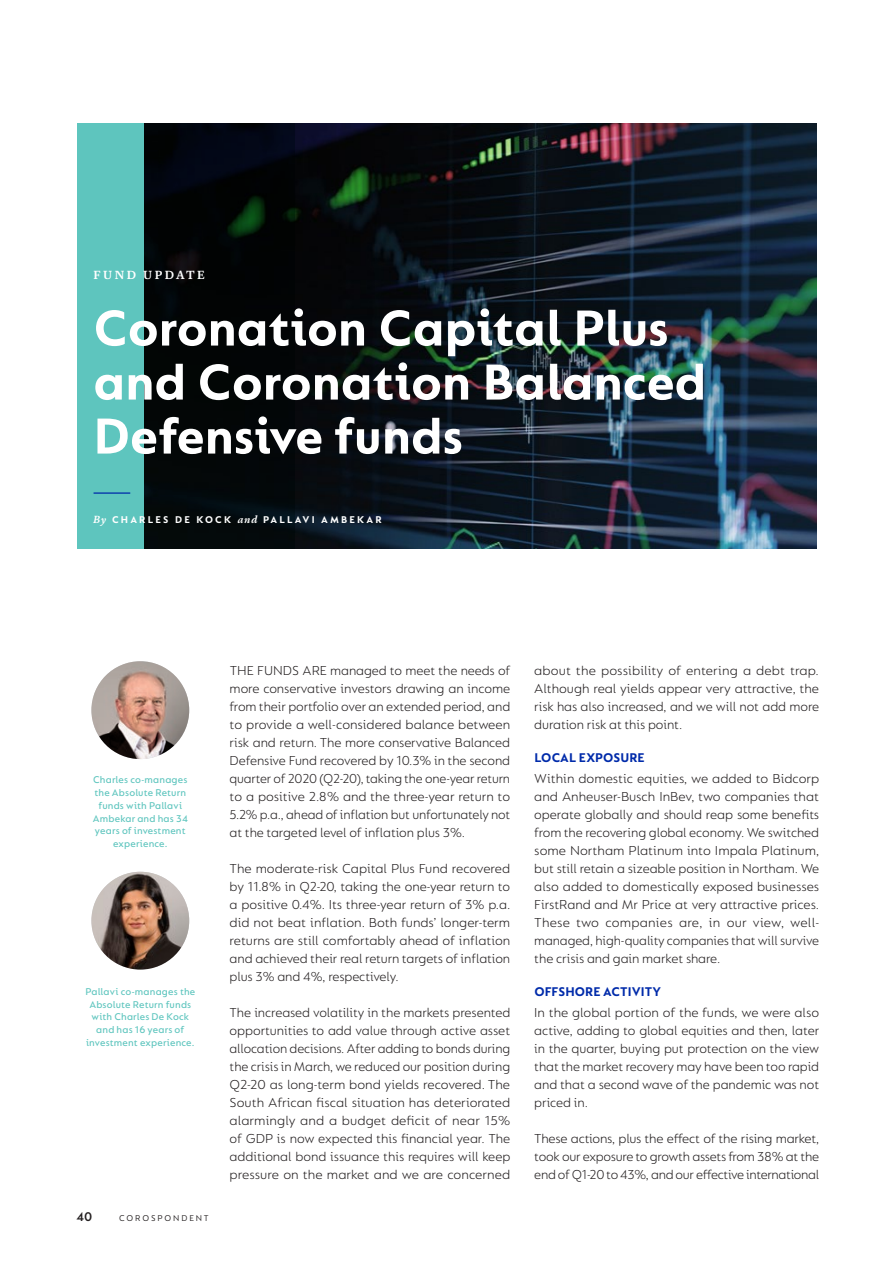
<style>
.page{position:relative;width:893px;height:1263px;background:#fff}
.page>*{position:absolute;margin:0;border:0;box-sizing:border-box;transform-origin:0 0}
.Article_Headline{font:700 54px/54px "FS Lucas";color:#fff}
.Body_Text{font:300 13.8px/18px "FS Lucas";letter-spacing:-.005em;color:#231f20;text-align:justify}
.Body_Text_-_1st_Para{font:300 13.8px/18px "FS Lucas";letter-spacing:-.01em;color:#231f20;text-align:justify}
.Subhead{font:700 13.5px "FS Lucas";letter-spacing:.005em;color:#002baa}
.t1{font:600 13.5px "FS Lucas";color:#231f20}
.Strap{font:700 12px "FS Brabo";letter-spacing:.2em;color:#fff}
.Author_Bio{font:500 10.5px/12.8px "FS Lucas";letter-spacing:.015em;color:#5ec5be;text-align:center}
.Article_Byline{font:700 10.5px "FS Lucas";letter-spacing:.21em;color:#fff}
.t2{font:9px "FS Lucas";letter-spacing:.21em;color:#231f20}
.s1{font-family:"FS Brabo";font-style:italic}
</style>
<div class="page">
<img style="left:294px;top:123px;width:522px;height:426px">
<svg style="left:77px;top:123px;width:217px;height:426px;background:#1e4140"></svg>
<img style="left:91px;top:661px;width:98px;height:98px;border-radius:49px">
<img style="left:91px;top:872px;width:98px;height:97px;border-radius:49px">
<hr style="left:94px;top:492px;width:36px;height:2px;background:#002baa">
<p class="Strap" style="left:94px;top:265px;width:113px">FUND UPDATE</p>
<p class="Article_Headline" style="left:94px;top:300px;width:614px">Coronation Capital Plus and Coronation Balanced<br>Defensive funds</p>
<p class="Article_Byline" style="left:94px;top:514px;width:290px"><span class="s1">By</span> CHARLES DE KOCK <span class="s1">and</span> PALLAVI AMBEKAR</p>
<p class="Author_Bio" style="left:93px;top:773px;width:97px">Charles co-manages the Absolute Return funds with Pallavi<br>Ambekar and has 34 years of investment experience.</p>
<p class="Author_Bio" style="left:85px;top:985px;width:111px">Pallavi co-manages the<br>Absolute Return funds with Charles De Kock and has 16 years of investment experience.</p>
<p class="t1" style="left:77px;top:1209px;width:17px">40</p>
<p class="t2" style="left:119px;top:1213px;width:91px">COROSPONDENT</p>
<p class="Body_Text_-_1st_Para" style="left:230px;top:662px;width:282px">THE FUNDS ARE managed to meet the needs of more conservative investors drawing an income from their portfolio over an extended period, and to provide a well-considered balance between risk and return. The more conservative Balanced Defensive Fund recovered by 10.3% in the second quarter of 2020 (Q2-20), taking the one-year return to a positive 2.8% and the three-year return to 5.2% p.a., ahead of inflation but unfortunately not at the targeted level of inflation plus 3%.</p>
<p class="Body_Text" style="left:230px;top:860px;width:282px">The moderate-risk Capital Plus Fund recovered by 11.8% in Q2-20, taking the one-year return to a positive 0.4%. Its three-year return of 3% p.a. did not beat inflation. Both funds’ longer-term returns are still comfortably ahead of inflation and achieved their real return targets of inflation plus 3% and 4%, respectively.</p>
<p class="Body_Text" style="left:230px;top:1004px;width:282px">The increased volatility in the markets presented opportunities to add value through active asset allocation decisions. After adding to bonds during the crisis in March, we reduced our position during Q2-20 as long-term bond yields recovered. The South African fiscal situation has deteriorated alarmingly and a budget deficit of near 15% of GDP is now expected this financial year. The additional bond issuance this requires will keep pressure on the market and we are concerned</p>
<p class="Body_Text" style="left:534px;top:662px;width:286px">about the possibility of entering a debt trap.<br>Although real yields appear very attractive, the risk has also increased, and we will not add more duration risk at this point.</p>
<p class="Subhead" style="left:534px;top:750px;width:112px">LOCAL EXPOSURE</p>
<p class="Body_Text" style="left:534px;top:770px;width:287px">Within domestic equities, we added to Bidcorp and Anheuser-Busch InBev, two companies that operate globally and should reap some benefits from the recovering global economy. We switched some Northam Platinum into Impala Platinum, but still retain a sizeable position in Northam. We also added to domestically exposed businesses FirstRand and Mr Price at very attractive prices.<br>These two companies are, in our view, well&shy;managed, high-quality companies that will survive the crisis and gain market share.</p>
<p class="Subhead" style="left:534px;top:984px;width:128px">OFFSHORE ACTIVITY</p>
<p class="Body_Text" style="left:534px;top:1004px;width:286px">In the global portion of the funds, we were also active, adding to global equities and then, later in the quarter, buying put protection on the view that the market recovery may have been too rapid and that a second wave of the pandemic was not priced in.</p>
<p class="Body_Text" style="left:534px;top:1130px;width:287px">These actions, plus the effect of the rising market, took our exposure to growth assets from 38% at the end of Q1-20 to 43%, and our effective international</p>
</div>
